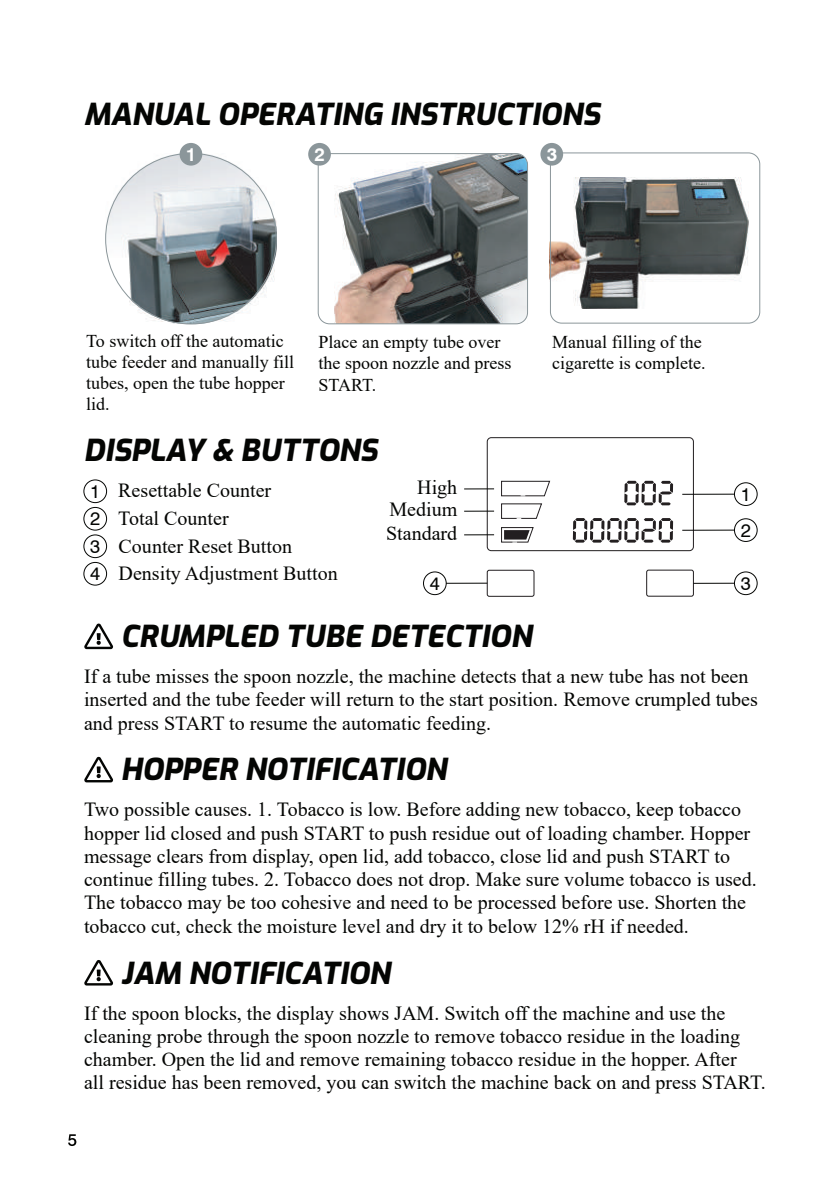
<style>
.page{position:relative;width:840px;height:1192px;background:#fff}
.page>*{position:absolute;margin:0;border:0;box-sizing:border-box;transform-origin:0 0}
.t1{font:italic 800 30px "Exo";color:#040503}
.t2{font:20px/23.2px "Times New Roman";color:#040503}
.t3{font:18.6px "Swiss 721 BT";color:#040503}
.t4{font:700 18.6px "Swiss 721 BT";color:#fff}
.t5{font:18px/21.2px "Times New Roman";color:#040503}
.s1{font-family:"Swiss 721 BT";font-size:18.6px}
</style>
<div class="page">
<img style="left:551px;top:177px;width:197px;height:131px">
<img style="left:334px;top:155px;width:191px;height:167px">
<svg style="left:84px;top:960px;width:29px;height:25px"></svg>
<svg style="left:84px;top:756px;width:29px;height:26px"></svg>
<svg style="left:84px;top:623px;width:29px;height:26px"></svg>
<svg style="left:68px;top:1134px;width:8px;height:11px"></svg>
<svg style="left:551px;top:313px;width:8px;height:11px"></svg>
<svg style="left:749px;top:315px;width:10px;height:9px"></svg>
<div style="left:549px;top:152px;width:210px;height:171px;border:1px solid #8b969a;border-radius:11px"></div>
<div style="left:540px;top:143px;width:23px;height:22px;background:#8b969a;border-radius:50%"></div>
<div style="left:84px;top:507px;width:23px;height:23px;border:1px solid #040503;border-radius:50%"></div>
<div style="left:84px;top:479px;width:23px;height:24px;border:1px solid #040503;border-radius:50%"></div>
<div style="left:84px;top:534px;width:23px;height:23px;border:1px solid #040503;border-radius:50%"></div>
<div style="left:84px;top:562px;width:23px;height:23px;border:1px solid #040503;border-radius:50%"></div>
<div style="left:486px;top:569px;width:48px;height:27px;border:1px solid #221e20;border-radius:2px"></div>
<div style="left:646px;top:569px;width:47px;height:27px;border:1px solid #221e20;border-radius:2px"></div>
<div style="left:486px;top:437px;width:207px;height:114px;border:1px solid #221e20;border-radius:4px"></div>
<svg style="left:501px;top:527px;width:33px;height:16px"></svg>
<svg style="left:501px;top:480px;width:49px;height:39px"></svg>
<svg style="left:624px;top:480px;width:48px;height:25px"></svg>
<svg style="left:572px;top:518px;width:100px;height:24px"></svg>
<hr style="left:693px;top:582px;width:41px;height:1px;background:#040503">
<hr style="left:682px;top:529px;width:52px;height:1px;background:#040503">
<hr style="left:682px;top:493px;width:52px;height:1px;background:#040503">
<div style="left:733px;top:518px;width:24px;height:23px;border:1px solid #040503;border-radius:50%"></div>
<div style="left:733px;top:482px;width:24px;height:23px;border:1px solid #040503;border-radius:50%"></div>
<div style="left:733px;top:571px;width:24px;height:23px;border:1px solid #040503;border-radius:50%"></div>
<hr style="left:446px;top:582px;width:41px;height:1px;background:#040503">
<div style="left:423px;top:571px;width:23px;height:23px;border:1px solid #040503;border-radius:50%"></div>
<hr style="left:464px;top:534px;width:30px;height:1px;background:#040503">
<hr style="left:464px;top:510px;width:30px;height:1px;background:#040503">
<hr style="left:464px;top:488px;width:30px;height:1px;background:#040503">
<img style="left:106px;top:154px;width:170px;height:170px">
<div style="left:179px;top:143px;width:23px;height:22px;background:#8b969a;border-radius:50%"></div>
<svg style="left:519px;top:313px;width:8px;height:11px"></svg>
<svg style="left:516px;top:153px;width:12px;height:9px"></svg>
<div style="left:317px;top:153px;width:210px;height:171px;border:1px solid #8b969a;border-radius:11px"></div>
<div style="left:308px;top:143px;width:23px;height:22px;background:#8b969a;border-radius:50%"></div>
<h1 class="t1" style="left:84px;top:91px;width:517px">MANUAL OPERATING INSTRUCTIONS</h1>
<p class="t4" style="left:186px;top:143px;width:12px">1</p>
<p class="t4" style="left:314px;top:143px;width:12px">2</p>
<p class="t4" style="left:546px;top:143px;width:12px">3</p>
<p class="t5" style="left:86px;top:329px;width:209px">To switch off the automatic tube feeder and manually fill tubes, open the tube hopper lid.</p>
<p class="t5" style="left:318px;top:331px;width:194px">Place an empty tube over the spoon nozzle and press<br>START.</p>
<p class="t5" style="left:552px;top:331px;width:155px">Manual filling of the cigarette is complete.</p>
<h1 class="t1" style="left:84px;top:427px;width:295px">DISPLAY &amp; BUTTONS</h1>
<p class="t2" style="left:90px;top:475px;width:182px;line-height:27.6px;text-indent:28px">Resettable Counter<br><span class="s1">2</span> Total Counter</p>
<p class="t3" style="left:90px;top:479px;width:12px">1</p>
<p class="t2" style="left:119px;top:533px;width:175px">Counter Reset Button</p>
<p class="t3" style="left:90px;top:534px;width:12px">3</p>
<p class="t2" style="left:90px;top:561px;width:249px"><span class="s1">4</span> Density Adjustment Button</p>
<p class="t2" style="left:389px;top:475px;width:69px;line-height:22.2px;text-align:right">High<br>Medium</p>
<p class="t2" style="left:386px;top:521px;width:73px">Standard</p>
<p class="t3" style="left:740px;top:482px;width:12px">1</p>
<p class="t3" style="left:740px;top:518px;width:12px">2</p>
<p class="t3" style="left:429px;top:571px;width:12px">4</p>
<p class="t3" style="left:740px;top:571px;width:12px">3</p>
<h1 class="t1" style="left:121px;top:614px;width:412px">CRUMPLED TUBE DETECTION</h1>
<p class="t2" style="left:84px;top:664px;width:675px">If a tube misses the spoon nozzle, the machine detects that a new tube has not been inserted and the tube feeder will return to the start position. Remove crumpled tubes and press START to resume the automatic feeding.</p>
<h1 class="t1" style="left:121px;top:747px;width:327px">HOPPER NOTIFICATION</h1>
<p class="t2" style="left:84px;top:797px;width:674px">Two possible causes. 1. Tobacco is low. Before adding new tobacco, keep tobacco hopper lid closed and push START to push residue out of loading chamber. Hopper message clears from display, open lid, add tobacco, close lid and push START to continue filling tubes. 2. Tobacco does not drop. Make sure volume tobacco is used.<br>The tobacco may be too cohesive and need to be processed before use. Shorten the tobacco cut, check the moisture level and dry it to below 12% rH if needed.</p>
<h1 class="t1" style="left:121px;top:950px;width:271px">JAM NOTIFICATION</h1>
<p class="t2" style="left:84px;top:1000px;width:683px">If the spoon blocks, the display shows JAM. Switch off the machine and use the cleaning probe through the spoon nozzle to remove tobacco residue in the loading chamber. Open the lid and remove remaining tobacco residue in the hopper. After<br>all residue has been removed, you can switch the machine back on and press START.</p>
</div>
